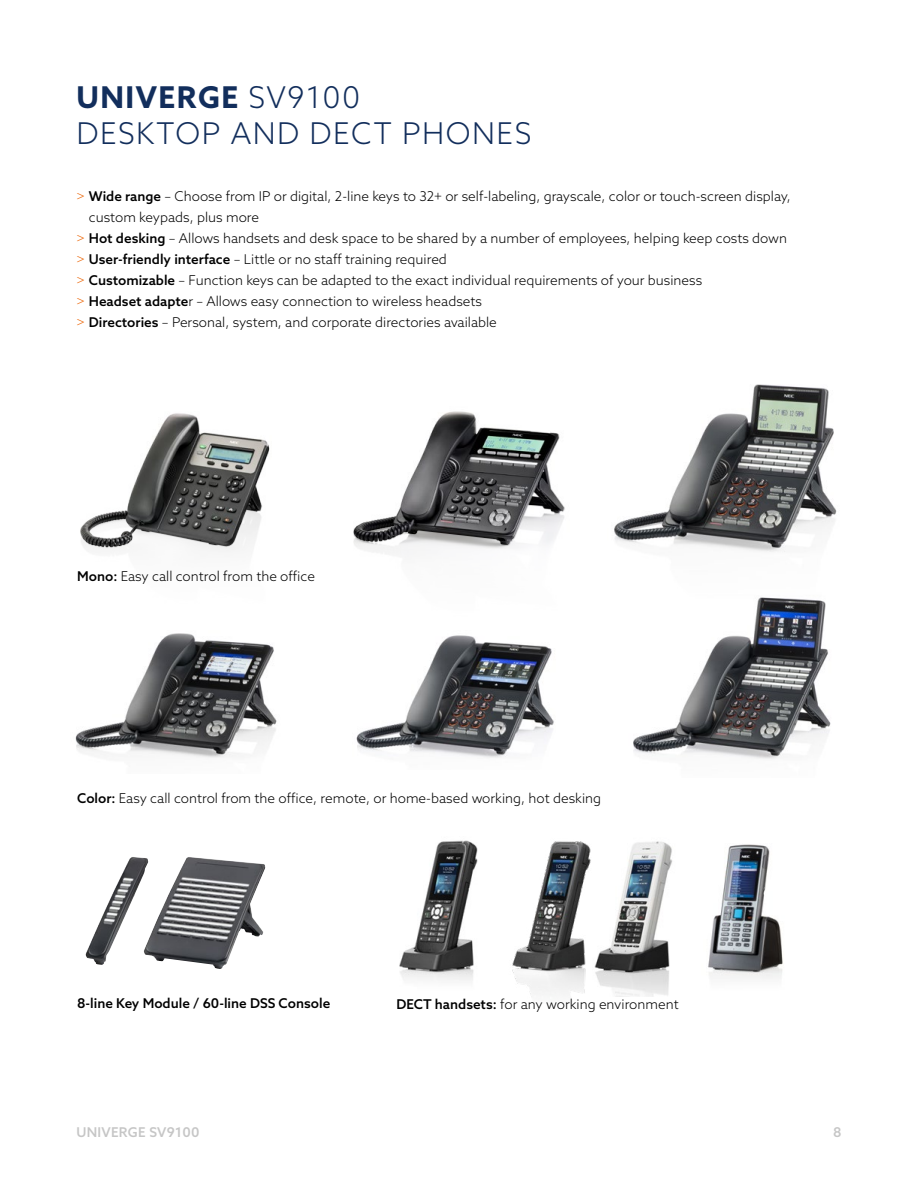
<style>
.page{position:relative;width:918px;height:1188px;background:#fff}
.page>*{position:absolute;margin:0;border:0;box-sizing:border-box;transform-origin:0 0}
.t1{font:300 30px/36px "Azo Sans";letter-spacing:.05em;color:#122e5c}
.t2{font:300 13.5px "Azo Sans";color:#000}
.t3{font:500 13.5px "Azo Sans";color:#000}
.t4{font:500 13.5px "Azo Sans";letter-spacing:.02em;color:#c6c6c6}
.s1{font-weight:700}
.s2{color:#ec6608}
.s3{font-weight:500}
</style>
<div class="page">
<img style="left:399px;top:840px;width:79px;height:141px">
<img style="left:607px;top:841px;width:65px;height:156px">
<img style="left:512px;top:841px;width:95px;height:156px">
<img style="left:708px;top:844px;width:75px;height:135px">
<img style="left:84px;top:447px;width:186px;height:105px">
<img style="left:80px;top:413px;width:189px;height:134px">
<img style="left:356px;top:635px;width:198px;height:123px">
<img style="left:614px;top:384px;width:223px;height:168px">
<img style="left:148px;top:857px;width:117px;height:112px">
<img style="left:85px;top:857px;width:63px;height:108px">
<img style="left:633px;top:597px;width:198px;height:162px">
<img style="left:353px;top:412px;width:211px;height:133px">
<img style="left:75px;top:633px;width:202px;height:125px">
<h1 class="t1" style="left:77px;top:79px;width:456px"><span class="s1">UNIVERGE</span> SV9100<br>DESKTOP AND DECT PHONES</h1>
<p class="t2" style="left:76px;top:187px;width:716px"><span class="s2">&gt;</span> <span class="s3">Wide range</span> – Choose from IP or digital, 2-line keys to 32+ or self-labeling, grayscale, color or touch-screen display,</p>
<p class="t2" style="left:89px;top:208px;width:172px">custom keypads, plus more</p>
<p class="t2" style="left:76px;top:229px;width:713px"><span class="s2">&gt;</span> <span class="s3">Hot desking</span> – Allows handsets and desk space to be shared by a number of employees, helping keep costs down</p>
<p class="t2" style="left:76px;top:250px;width:372px"><span class="s2">&gt;</span> <span class="s3">User-friendly interface</span> – Little or no staff training required</p>
<p class="t2" style="left:76px;top:271px;width:628px"><span class="s2">&gt;</span> <span class="s3">Customizable</span> – Function keys can be adapted to the exact individual requirements of your business</p>
<p class="t2" style="left:76px;top:292px;width:407px"><span class="s2">&gt;</span> <span class="s3">Headset adapte</span>r – Allows easy connection to wireless headsets</p>
<p class="t2" style="left:76px;top:313px;width:422px"><span class="s2">&gt;</span> <span class="s3">Directories</span> – Personal, system, and corporate directories available</p>
<p class="t2" style="left:77px;top:568px;width:239px"><span class="s3">Mono:</span> Easy call control from the office</p>
<p class="t2" style="left:77px;top:790px;width:526px"><span class="s3">Color:</span> Easy call control from the office, remote, or home-based working, hot desking</p>
<p class="t3" style="left:77px;top:994px;width:255px">8-line Key Module / 60-line DSS Console</p>
<p class="t2" style="left:396px;top:995px;width:284px"><span class="s3">DECT handsets:</span> for any working environment</p>
<p class="t4" style="left:77px;top:1123px;width:124px">UNIVERGE SV9100</p>
<p class="t4" style="left:833px;top:1123px;width:10px">8</p>
</div>
